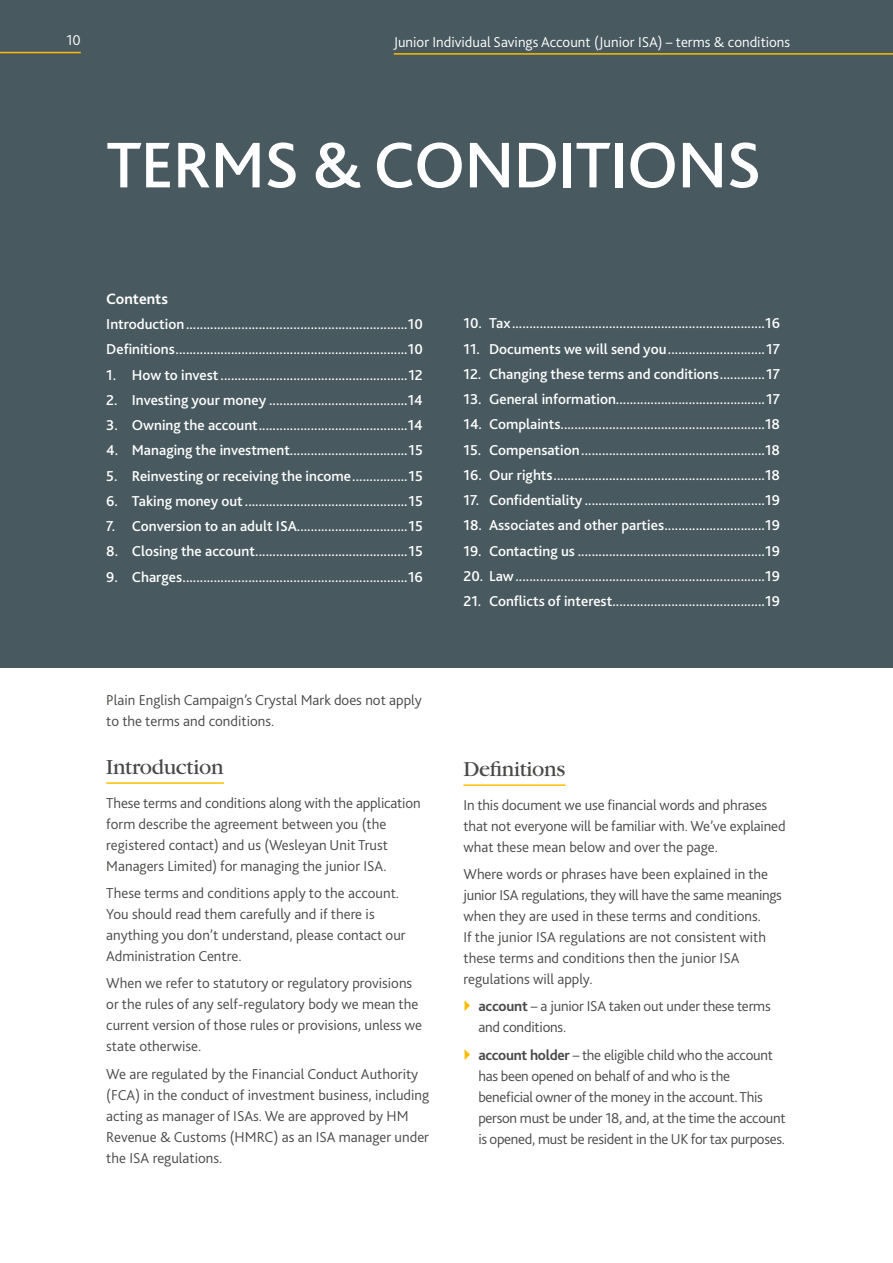
<style>
.page{position:relative;width:893px;height:1263px;background:#fff}
.page>*{position:absolute;margin:0;border:0;box-sizing:border-box;transform-origin:0 0}
.t1{font:500 67.5px "Bliss 2";letter-spacing:-.015em;color:#fff}
.t2{font:22.5px "Garamond LT";letter-spacing:-.015em;color:#494948}
.t3{font:700 15.75px "Bliss 2";color:#fff}
.t4{font:500 15px/25.2px "Bliss 2";color:#fff}
.t5{font:300 15px/21px "Bliss 2";color:#494948}
.t6{font:300 15px/21px "Bliss 2";letter-spacing:-.02em;color:#494948}
.t7{font:300 15px "Bliss 2";color:#fff}
.s1{font-weight:700}
</style>
<div class="page">
<hr style="left:106px;top:782px;width:118px;height:2px;background:#fcbd00">
<hr style="left:463px;top:784px;width:103px;height:2px;background:#fcbd00">
<div style="left:0;top:0;width:893px;height:668px;background:#48595f"></div>
<hr style="left:394px;top:53px;width:499px;height:2px;background:#fcbd00">
<hr style="left:0;top:52px;width:81px;height:1px;background:#fcbd00">
<p class="t7" style="left:66px;top:31px;width:16px">10</p>
<p class="t7" style="left:394px;top:32px;width:398px">Junior Individual Savings Account (Junior ISA) – terms &amp; conditions</p>
<h1 class="t1" style="left:106px;top:123px;width:657px">TERMS &amp; CONDITIONS</h1>
<p class="t3" style="left:106px;top:289px;width:63px">Contents</p>
<p class="t4" style="left:106px;top:312px;width:318px">Introduction................................................................10<br>Definitions...................................................................10</p>
<p class="t4" style="left:106px;top:362px;width:318px">1. How to invest......................................................12</p>
<p class="t4" style="left:106px;top:387px;width:318px">2. Investing your money ........................................14</p>
<p class="t4" style="left:106px;top:413px;width:318px">3. Owning the account...........................................14</p>
<p class="t4" style="left:106px;top:438px;width:318px">4. Managing the investment..................................15</p>
<p class="t4" style="left:106px;top:463px;width:318px">5. Reinvesting or receiving the income................15</p>
<p class="t4" style="left:106px;top:488px;width:318px">6. Taking money out...............................................15</p>
<p class="t4" style="left:106px;top:514px;width:318px">7. Conversion to an adult ISA................................15</p>
<p class="t4" style="left:106px;top:539px;width:318px">8. Closing the account............................................15</p>
<p class="t4" style="left:106px;top:564px;width:318px">9. Charges.................................................................16</p>
<p class="t4" style="left:463px;top:311px;width:318px">10. Tax.........................................................................16</p>
<p class="t4" style="left:463px;top:336px;width:318px">11. Documents we will send you............................17</p>
<p class="t4" style="left:463px;top:361px;width:318px">12. Changing these terms and conditions.............17</p>
<p class="t4" style="left:463px;top:387px;width:318px">13. General information...........................................17</p>
<p class="t4" style="left:463px;top:412px;width:318px">14. Complaints...........................................................18</p>
<p class="t4" style="left:463px;top:437px;width:318px">15. Compensation.....................................................18</p>
<p class="t4" style="left:463px;top:462px;width:318px">16. Our rights.............................................................18</p>
<p class="t4" style="left:463px;top:488px;width:318px">17. Confidentiality ....................................................19</p>
<p class="t4" style="left:463px;top:513px;width:318px">18. Associates and other parties.............................19</p>
<p class="t4" style="left:463px;top:538px;width:318px">19. Contacting us ......................................................19</p>
<p class="t4" style="left:463px;top:563px;width:318px">20. Law........................................................................19</p>
<p class="t4" style="left:463px;top:588px;width:318px">21. Conflicts of interest............................................19</p>
<p class="t5" style="left:106px;top:689px;width:317px">Plain English Campaign’s Crystal Mark does not apply to the terms and conditions.</p>
<h2 class="t2" style="left:106px;top:755px;width:119px">Introduction</h2>
<p class="t5" style="left:106px;top:792px;width:316px">These terms and conditions along with the application form describe the agreement between you (the registered contact) and us (Wesleyan Unit Trust Managers Limited) for managing the junior ISA.</p>
<p class="t5" style="left:106px;top:882px;width:301px">These terms and conditions apply to the account.<br>You should read them carefully and if there is anything you don’t understand, please contact our Administration Centre.</p>
<p class="t5" style="left:106px;top:973px;width:317px">When we refer to statutory or regulatory provisions or the rules of any self-regulatory body we mean the current version of those rules or provisions, unless we state otherwise.</p>
<p class="t5" style="left:106px;top:1063px;width:324px">We are regulated by the Financial Conduct Authority (FCA) in the conduct of investment business, including acting as manager of ISAs. We are approved by HM Revenue &amp; Customs (HMRC) as an ISA manager under the ISA regulations.</p>
<h2 class="t2" style="left:463px;top:757px;width:103px">Definitions</h2>
<p class="t5" style="left:463px;top:794px;width:324px">In this document we use financial words and phrases that not everyone will be familiar with. We’ve explained what these mean below and over the page.</p>
<p class="t5" style="left:463px;top:863px;width:320px">Where words or phrases have been explained in the junior ISA regulations, they will have the same meanings when they are used in these terms and conditions.<br>If the junior ISA regulations are not consistent with these terms and conditions then the junior ISA regulations will apply.</p>
<p class="t5" style="left:478px;top:996px;width:294px"><span class="s1">account</span> – a junior ISA taken out under these terms and conditions.</p>
<p class="t6" style="left:478px;top:1044px;width:309px"><span class="s1">account holder</span> – the eligible child who the account has been opened on behalf of and who is the beneficial owner of the money in the account. This person must be under 18, and, at the time the account is opened, must be resident in the UK for tax purposes.</p>
</div>
